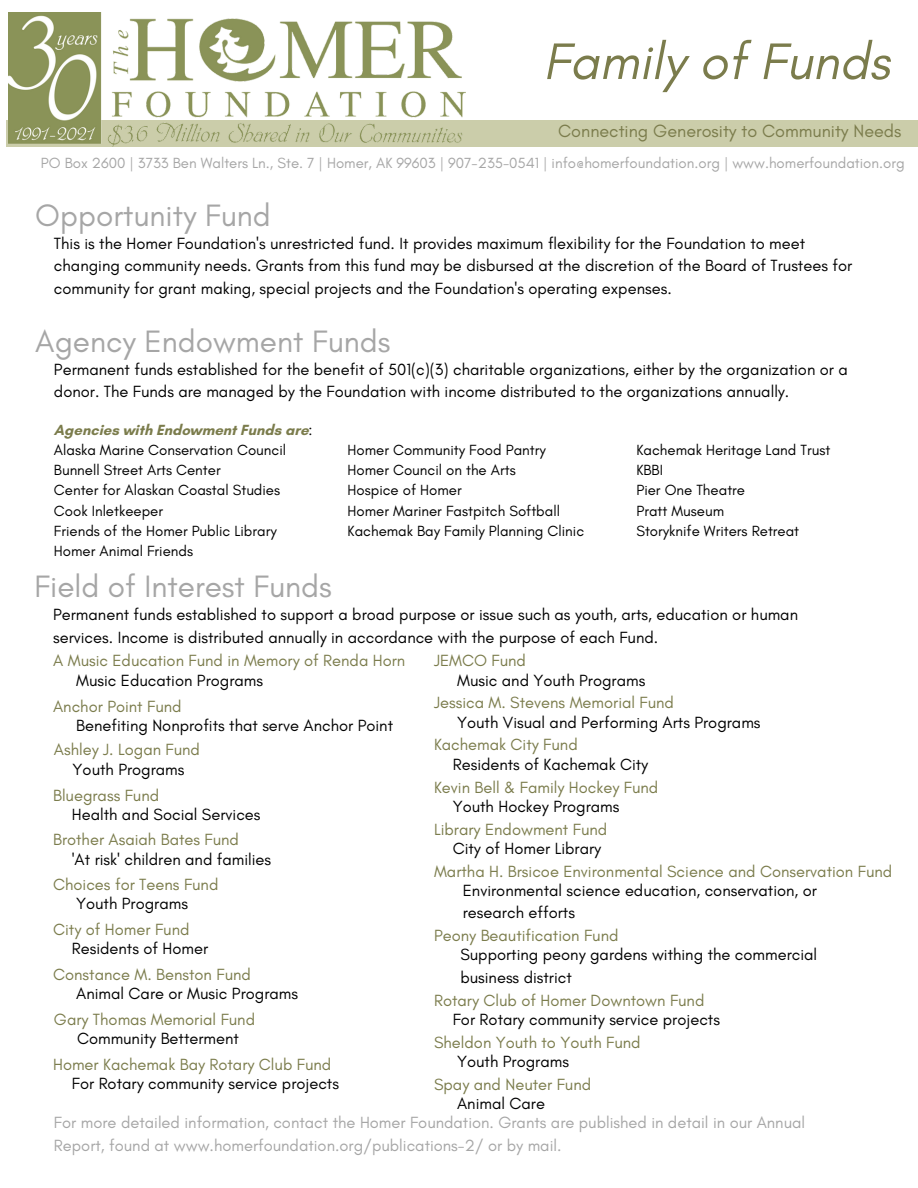
<style>
.page{position:relative;width:918px;height:1188px;background:#fff}
.page>*{position:absolute;margin:0;border:0;box-sizing:border-box;transform-origin:0 0}
.t1{font:italic 52.35px "Glacial Indifference";color:#7b7c4c}
.t2{font:31.5px "Glacial Indifference";color:#a6a6a6}
.t3{font:18px "Glacial Indifference";color:#7b7c4c}
.t4{font:16.5px/22.5px "Glacial Indifference";color:#000}
.t5{font:16.5px "Glacial Indifference";color:#7b7c4c}
.t6{font:16.5px/22.5px "Glacial Indifference";color:#a6a6a6}
.t7{font:15px/20.2px "Glacial Indifference";color:#000}
.t8{font:15px "Glacial Indifference";color:#a6a6a6}
.s1{font-weight:700;color:#7b7c4c}
</style>
<div class="page">
<div style="left:6px;top:120px;width:912px;height:27px;background:#cbcdaa"></div>
<img style="left:8px;top:13px;width:457px;height:134px">
<h1 class="t1" style="left:543px;top:29px;width:348px">Family of Funds</h1>
<p class="t3" style="left:558px;top:120px;width:345px">Connecting Generosity to Community Needs</p>
<p class="t8" style="left:41px;top:154px;width:865px">PO Box 2600 | 3733 Ben Walters Ln., Ste. 7 | Homer, AK 99603 | 907-235-0541 | info@homerfoundation.org | www.homerfoundation.org</p>
<h2 class="t2" style="left:35px;top:196px;width:237px">Opportunity Fund</h2>
<p class="t4" style="left:54px;top:232px;width:800px">This is the Homer Foundation's unrestricted fund. It provides maximum flexibility for the Foundation to meet changing community needs. Grants from this fund may be disbursed at the discretion of the Board of Trustees for community for grant making, special projects and the Foundation's operating expenses.</p>
<h2 class="t2" style="left:35px;top:322px;width:357px">Agency Endowment Funds</h2>
<p class="t4" style="left:54px;top:358px;width:795px">Permanent funds established for the benefit of 501(c)(3) charitable organizations, either by the organization or a donor. The Funds are managed by the Foundation with income distributed to the organizations annually.</p>
<p class="t7" style="left:54px;top:419px;width:260px"><span class="s1">Agencies with Endowment Funds are</span>:<br>Alaska Marine Conservation Council<br>Bunnell Street Arts Center<br>Center for Alaskan Coastal Studies<br>Cook Inletkeeper<br>Friends of the Homer Public Library<br>Homer Animal Friends</p>
<p class="t7" style="left:348px;top:440px;width:238px">Homer Community Food Pantry<br>Homer Council on the Arts<br>Hospice of Homer<br>Homer Mariner Fastpitch Softball<br>Kachemak Bay Family Planning Clinic</p>
<p class="t7" style="left:636px;top:440px;width:195px">Kachemak Heritage Land Trust<br>KBBI<br>Pier One Theatre<br>Pratt Museum<br>Storyknife Writers Retreat</p>
<h2 class="t2" style="left:34px;top:567px;width:299px">Field of Interest Funds</h2>
<p class="t4" style="left:53px;top:603px;width:746px">Permanent funds established to support a broad purpose or issue such as youth, arts, education or human services. Income is distributed annually in accordance with the purpose of each Fund.</p>
<p class="t5" style="left:53px;top:651px;width:354px">A Music Education Fund in Memory of Renda Horn</p>
<p class="t4" style="left:76px;top:669px;width:188px">Music Education Programs</p>
<p class="t5" style="left:53px;top:696px;width:130px">Anchor Point Fund</p>
<p class="t4" style="left:76px;top:714px;width:318px">Benefiting Nonprofits that serve Anchor Point</p>
<p class="t5" style="left:54px;top:740px;width:148px">Ashley J. Logan Fund</p>
<p class="t4" style="left:73px;top:758px;width:113px">Youth Programs</p>
<p class="t5" style="left:53px;top:785px;width:108px">Bluegrass Fund</p>
<p class="t4" style="left:72px;top:803px;width:190px">Health and Social Services</p>
<p class="t5" style="left:53px;top:830px;width:187px">Brother Asaiah Bates Fund</p>
<p class="t4" style="left:72px;top:848px;width:201px">'At risk' children and families</p>
<p class="t5" style="left:53px;top:874px;width:167px">Choices for Teens Fund</p>
<p class="t4" style="left:76px;top:892px;width:113px">Youth Programs</p>
<p class="t5" style="left:53px;top:919px;width:138px">City of Homer Fund</p>
<p class="t4" style="left:72px;top:937px;width:138px">Residents of Homer</p>
<p class="t5" style="left:53px;top:964px;width:199px">Constance M. Benston Fund</p>
<p class="t4" style="left:76px;top:982px;width:223px">Animal Care or Music Programs</p>
<p class="t5" style="left:54px;top:1009px;width:203px">Gary Thomas Memorial Fund</p>
<p class="t4" style="left:77px;top:1027px;width:163px">Community Betterment</p>
<p class="t5" style="left:53px;top:1054px;width:280px">Homer Kachemak Bay Rotary Club Fund</p>
<p class="t4" style="left:72px;top:1072px;width:269px">For Rotary community service projects</p>
<p class="t5" style="left:434px;top:651px;width:93px">JEMCO Fund</p>
<p class="t4" style="left:457px;top:669px;width:190px">Music and Youth Programs</p>
<p class="t5" style="left:434px;top:693px;width:241px">Jessica M. Stevens Memorial Fund</p>
<p class="t4" style="left:457px;top:711px;width:305px">Youth Visual and Performing Arts Programs</p>
<p class="t5" style="left:434px;top:735px;width:145px">Kachemak City Fund</p>
<p class="t4" style="left:453px;top:753px;width:197px">Residents of Kachemak City</p>
<p class="t5" style="left:434px;top:777px;width:226px">Kevin Bell &amp; Family Hockey Fund</p>
<p class="t4" style="left:453px;top:795px;width:168px">Youth Hockey Programs</p>
<p class="t5" style="left:434px;top:819px;width:175px">Library Endowment Fund</p>
<p class="t4" style="left:453px;top:837px;width:150px">City of Homer Library</p>
<p class="t5" style="left:434px;top:861px;width:460px">Martha H. Brsicoe Environmental Science and Conservation Fund</p>
<p class="t4" style="left:463px;top:879px;width:356px">Environmental science education, conservation, or research efforts</p>
<p class="t5" style="left:434px;top:926px;width:186px">Peony Beautification Fund</p>
<p class="t4" style="left:460px;top:943px;width:358px">Supporting peony gardens withing the commercial business district</p>
<p class="t5" style="left:434px;top:990px;width:272px">Rotary Club of Homer Downtown Fund</p>
<p class="t4" style="left:453px;top:1008px;width:269px">For Rotary community service projects</p>
<p class="t5" style="left:434px;top:1032px;width:208px">Sheldon Youth to Youth Fund</p>
<p class="t4" style="left:457px;top:1050px;width:113px">Youth Programs</p>
<p class="t5" style="left:434px;top:1074px;width:159px">Spay and Neuter Fund</p>
<p class="t4" style="left:457px;top:1092px;width:89px">Animal Care</p>
<p class="t6" style="left:54px;top:1111px;width:753px">For more detailed information, contact the Homer Foundation. Grants are published in detail in our Annual<br>Report, found at www.homerfoundation.org/publications-2/ or by mail.</p>
</div>
